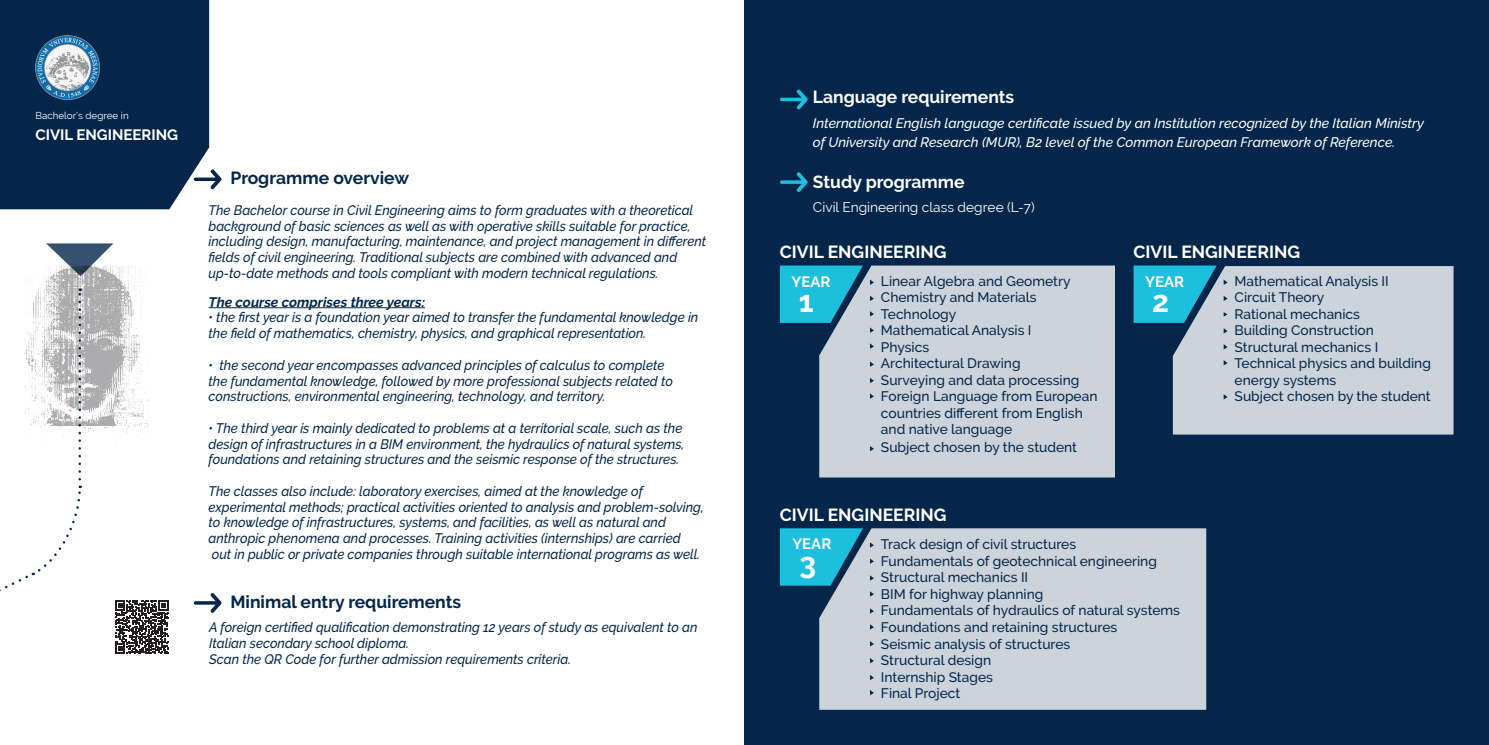
<style>
.page{position:relative;width:1489px;height:745px;background:#fff}
.page>*{position:absolute;margin:0;border:0;box-sizing:border-box;transform-origin:0 0}
.t1{font:700 30px "Raleway";color:#fff}
.t2{font:700 17.5px "Raleway";color:#fff}
.t3{font:700 17.5px "Raleway";color:#04264b}
.t4{font:700 15px "Raleway";color:#fff}
.t5{font:italic 500 13.75px/15.8px "Raleway";color:#04264b;scale:.95 1}
.t6{font:500 13.75px/16.5px "Raleway";color:#04264b}
.t7{font:italic 500 13.75px "Raleway";color:#fff}
.t8{font:13.75px "Raleway";color:#fff}
.t9{font:italic 700 13.75px "Raleway";color:#04264b}
.t10{font:9.88px "Raleway";color:#fff}
</style>
<div class="page">
<div style="left:744px;top:0;width:744px;height:744px;background:#04264b"></div>
<div style="left:780px;top:528px;width:39px;height:57px;background:#1cbfde"></div>
<div style="left:1172px;top:266px;width:281px;height:168px;background:#ccd3db"></div>
<div style="left:819px;top:528px;width:387px;height:181px;background:#ccd3db"></div>
<hr style="left:208px;top:307px;width:217px;height:1px;background:#04264b">
<img style="left:25px;top:265px;width:124px;height:175px">
<svg style="left:870px;top:542px;width:3px;height:5px"></svg>
<svg style="left:870px;top:558px;width:3px;height:5px"></svg>
<svg style="left:870px;top:575px;width:3px;height:5px"></svg>
<svg style="left:870px;top:591px;width:3px;height:5px"></svg>
<svg style="left:870px;top:608px;width:3px;height:5px"></svg>
<svg style="left:0;top:0;width:222px;height:209px;background:#214162"></svg>
<svg style="left:193px;top:593px;width:29px;height:19px"></svg>
<svg style="left:780px;top:89px;width:27px;height:20px"></svg>
<svg style="left:780px;top:172px;width:27px;height:20px"></svg>
<svg style="left:1133px;top:265px;width:83px;height:58px;background:#2bb1ce"></svg>
<svg style="left:1223px;top:279px;width:4px;height:6px"></svg>
<svg style="left:1223px;top:295px;width:4px;height:6px"></svg>
<svg style="left:1223px;top:312px;width:4px;height:4px"></svg>
<svg style="left:1223px;top:328px;width:4px;height:5px"></svg>
<svg style="left:1223px;top:344px;width:4px;height:5px"></svg>
<svg style="left:1223px;top:360px;width:4px;height:5px"></svg>
<svg style="left:1223px;top:394px;width:4px;height:5px"></svg>
<div style="left:780px;top:265px;width:39px;height:58px;background:#1cbfde"></div>
<div style="left:819px;top:265px;width:295px;height:212px;background:#ccd3db"></div>
<svg style="left:870px;top:279px;width:3px;height:6px"></svg>
<svg style="left:870px;top:295px;width:3px;height:6px"></svg>
<svg style="left:870px;top:311px;width:3px;height:5px"></svg>
<svg style="left:870px;top:327px;width:3px;height:5px"></svg>
<svg style="left:870px;top:343px;width:3px;height:5px"></svg>
<svg style="left:870px;top:361px;width:3px;height:5px"></svg>
<svg style="left:870px;top:377px;width:3px;height:6px"></svg>
<svg style="left:870px;top:393px;width:3px;height:5px"></svg>
<svg style="left:870px;top:445px;width:3px;height:6px"></svg>
<svg style="left:46px;top:243px;width:67px;height:33px"></svg>
<svg style="left:870px;top:624px;width:3px;height:5px"></svg>
<svg style="left:870px;top:640px;width:3px;height:6px"></svg>
<svg style="left:870px;top:657px;width:3px;height:5px"></svg>
<svg style="left:870px;top:674px;width:3px;height:5px"></svg>
<svg style="left:870px;top:689px;width:3px;height:5px"></svg>
<svg style="left:0;top:485px;width:82px;height:107px"></svg>
<svg style="left:78px;top:288px;width:3px;height:191px"></svg>
<svg style="left:115px;top:600px;width:54px;height:53px"></svg>
<p class="t10" style="left:35px;top:110px;width:95px">Bachelor’s degree in</p>
<p class="t4" style="left:35px;top:126px;width:144px">CIVIL ENGINEERING</p>
<p class="t3" style="left:230px;top:168px;width:180px">Programme overview</p>
<p class="t5" style="left:208px;top:202px;width:525px">The Bachelor course in Civil Engineering aims to form graduates with a theoretical background of basic sciences as well as with operative skills suitable for practice, including design, manufacturing, maintenance, and project management in different fields of civil engineering. Traditional subjects are combined with advanced and</p>
<p class="t5" style="left:208px;top:265px;width:475px">up-to-date methods and tools compliant with modern technical regulations.</p>
<p class="t9" style="left:208px;top:294px;width:218px">The course comprises three years:</p>
<p class="t5" style="left:208px;top:309px;width:517px">• the first year is a foundation year aimed to transfer the fundamental knowledge in the field of mathematics, chemistry, physics, and graphical representation.</p>
<p class="t5" style="left:208px;top:357px;width:490px">• the second year encompasses advanced principles of calculus to complete the fundamental knowledge, followed by more professional subjects related to constructions, environmental engineering, technology, and territory.</p>
<p class="t5" style="left:208px;top:420px;width:502px">• The third year is mainly dedicated to problems at a territorial scale, such as the design of infrastructures in a BIM environment, the hydraulics of natural systems, foundations and retaining structures and the seismic response of the structures.</p>
<p class="t5" style="left:208px;top:483px;width:523px">The classes also include: laboratory exercises, aimed at the knowledge of experimental methods; practical activities oriented to analysis and problem-solving, to knowledge of infrastructures, systems, and facilities, as well as natural and anthropic phenomena and processes. Training activities (internships) are carried</p>
<p class="t5" style="left:212px;top:546px;width:515px">out in public or private companies through suitable international programs as well.</p>
<p class="t3" style="left:230px;top:591px;width:232px">Minimal entry requirements</p>
<p class="t5" style="left:209px;top:619px;width:515px">A foreign certified qualification demonstrating 12 years of study as equivalent to an<br>Italian secondary school diploma.</p>
<p class="t5" style="left:209px;top:650px;width:382px">Scan the QR Code for further admission requirements criteria.</p>
<p class="t2" style="left:813px;top:87px;width:203px">Language requirements</p>
<p class="t7" style="left:813px;top:115px;width:612px">International English language certificate issued by an Institution recognized by the Italian Ministry</p>
<p class="t7" style="left:813px;top:134px;width:583px">of University and Research (MUR), B2 level of the Common European Framework of Reference.</p>
<p class="t2" style="left:813px;top:171px;width:153px">Study programme</p>
<p class="t8" style="left:813px;top:199px;width:223px">Civil Engineering class degree (L-7)</p>
<p class="t2" style="left:780px;top:242px;width:168px">CIVIL ENGINEERING</p>
<p class="t4" style="left:791px;top:273px;width:40px">YEAR</p>
<p class="t1" style="left:798px;top:284px;width:16px">1</p>
<p class="t6" style="left:881px;top:272px;width:191px">Linear Algebra and Geometry</p>
<p class="t6" style="left:881px;top:289px;width:157px">Chemistry and Materials<br>Technology</p>
<p class="t6" style="left:881px;top:322px;width:152px">Mathematical Analysis I</p>
<p class="t6" style="left:881px;top:338px;width:50px">Physics</p>
<p class="t6" style="left:881px;top:355px;width:141px">Architectural Drawing</p>
<p class="t6" style="left:881px;top:371px;width:200px">Surveying and data processing</p>
<p class="t6" style="left:881px;top:388px;width:218px">Foreign Language from European countries different from English</p>
<p class="t6" style="left:881px;top:421px;width:133px">and native language</p>
<p class="t6" style="left:881px;top:439px;width:198px">Subject chosen by the student</p>
<p class="t2" style="left:780px;top:504px;width:168px">CIVIL ENGINEERING</p>
<p class="t2" style="left:1133px;top:242px;width:168px">CIVIL ENGINEERING</p>
<p class="t4" style="left:1144px;top:273px;width:40px">YEAR</p>
<p class="t1" style="left:1152px;top:284px;width:18px">2</p>
<p class="t6" style="left:1234px;top:272px;width:156px">Mathematical Analysis II</p>
<p class="t6" style="left:1234px;top:289px;width:91px">Circuit Theory</p>
<p class="t6" style="left:1234px;top:305px;width:127px">Rational mechanics</p>
<p class="t6" style="left:1234px;top:322px;width:141px">Building Construction</p>
<p class="t6" style="left:1234px;top:338px;width:145px">Structural mechanics I</p>
<p class="t6" style="left:1234px;top:355px;width:198px">Technical physics and building energy systems</p>
<p class="t6" style="left:1234px;top:388px;width:198px">Subject chosen by the student</p>
<p class="t4" style="left:792px;top:534px;width:40px">YEAR</p>
<p class="t1" style="left:799px;top:545px;width:18px">3</p>
<p class="t6" style="left:881px;top:536px;width:197px">Track design of civil structures</p>
<p class="t6" style="left:881px;top:552px;width:277px">Fundamentals of geotechnical engineering</p>
<p class="t6" style="left:881px;top:569px;width:149px">Structural mechanics II</p>
<p class="t6" style="left:881px;top:585px;width:164px">BIM for highway planning</p>
<p class="t6" style="left:881px;top:602px;width:300px">Fundamentals of hydraulics of natural systems</p>
<p class="t6" style="left:881px;top:618px;width:238px">Foundations and retaining structures</p>
<p class="t6" style="left:881px;top:635px;width:191px">Seismic analysis of structures</p>
<p class="t6" style="left:881px;top:651px;width:112px">Structural design</p>
<p class="t6" style="left:881px;top:668px;width:113px">Internship Stages</p>
<p class="t6" style="left:881px;top:684px;width:81px">Final Project</p>
</div>
